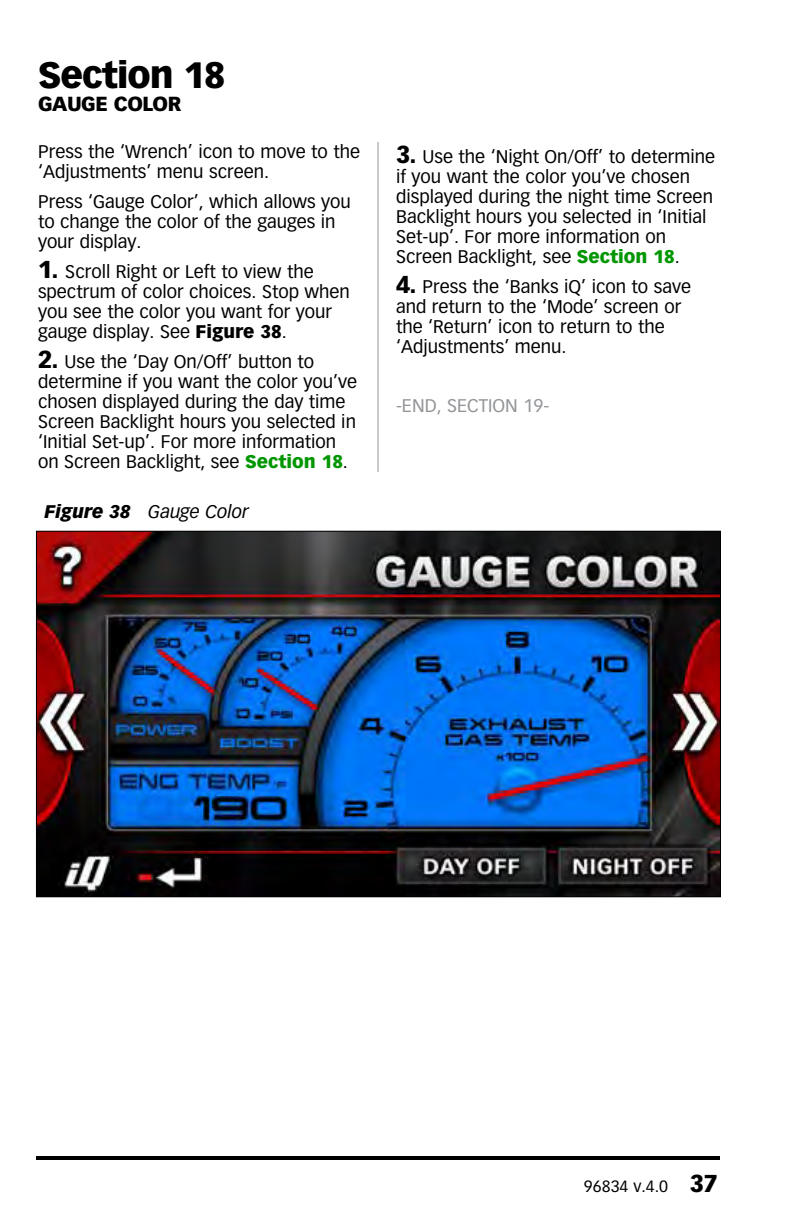
<style>
.page{position:relative;width:792px;height:1224px;background:#fff}
.page>*{position:absolute;margin:0;border:0;box-sizing:border-box;transform-origin:0 0}
.t1{font:900 36px "Vectora LT Std";letter-spacing:-.025em;color:#000}
.t2{font:900 20px "Vectora LT Std";letter-spacing:-.025em;color:#000}
.t3{font:18px/20px "Vectora LT Std";color:#000}
.t4{font:italic 18px "Vectora LT Std";color:#000}
.t5{font:18px "Vectora LT Std";color:#939598}
.t6{font:16px "Vectora LT Std";color:#000}
.s1{font-weight:900;font-size:24px}
.s2{font-weight:900}
.s3{font-weight:900;color:#009600}
</style>
<div class="page">
<hr style="left:36px;top:1156px;width:684px;height:4px;background:#000">
<hr style="left:378px;top:142px;width:1px;height:330px;background:#939598">
<img style="left:38px;top:533px;width:681px;height:362px">
<h1 class="t1" style="left:38px;top:52px;width:189px">Section 18</h1>
<p class="t2" style="left:38px;top:91px;width:145px">GAUGE COLOR</p>
<p class="t3" style="left:38px;top:142px;width:324px">Press the ‘Wrench’ icon to move to the ‘Adjustments’ menu screen.</p>
<p class="t3" style="left:38px;top:192px;width:314px">Press ‘Gauge Color’, which allows you to change the color of the gauges in your display.</p>
<p class="t3" style="left:38px;top:262px;width:313px"><span class="s1">1.</span> Scroll Right or Left to view the spectrum of color choices. Stop when you see the color you want for your gauge display. See <span class="s2">Figure 38</span>.</p>
<p class="t3" style="left:38px;top:352px;width:321px"><span class="s1">2.</span> Use the ‘Day On/Off’ button to determine if you want the color you’ve chosen displayed during the day time Screen Backlight hours you selected in ‘Initial Set-up’. For more information on Screen Backlight, see <span class="s3">Section 18</span>.</p>
<p class="t4" style="left:45px;top:501px;width:206px"><span class="s2">Figure 38</span> Gauge Color</p>
<p class="t3" style="left:396px;top:146px;width:321px"><span class="s1">3.</span> Use the ‘Night On/Off’ to determine if you want the color you’ve chosen displayed during the night time Screen Backlight hours you selected in ‘Initial Set-up’. For more information on Screen Backlight, see <span class="s3">Section 18</span>.</p>
<p class="t3" style="left:396px;top:276px;width:297px"><span class="s1">4.</span> Press the ‘Banks iQ’ icon to save and return to the ‘Mode’ screen or the ‘Return’ icon to return to the ‘Adjustments’ menu.</p>
<p class="t5" style="left:396px;top:395px;width:155px">-END, SECTION 19-</p>
<p class="t6" style="left:584px;top:1177px;width:136px">96834 v.4.0 <span class="s1">37</span></p>
</div>
